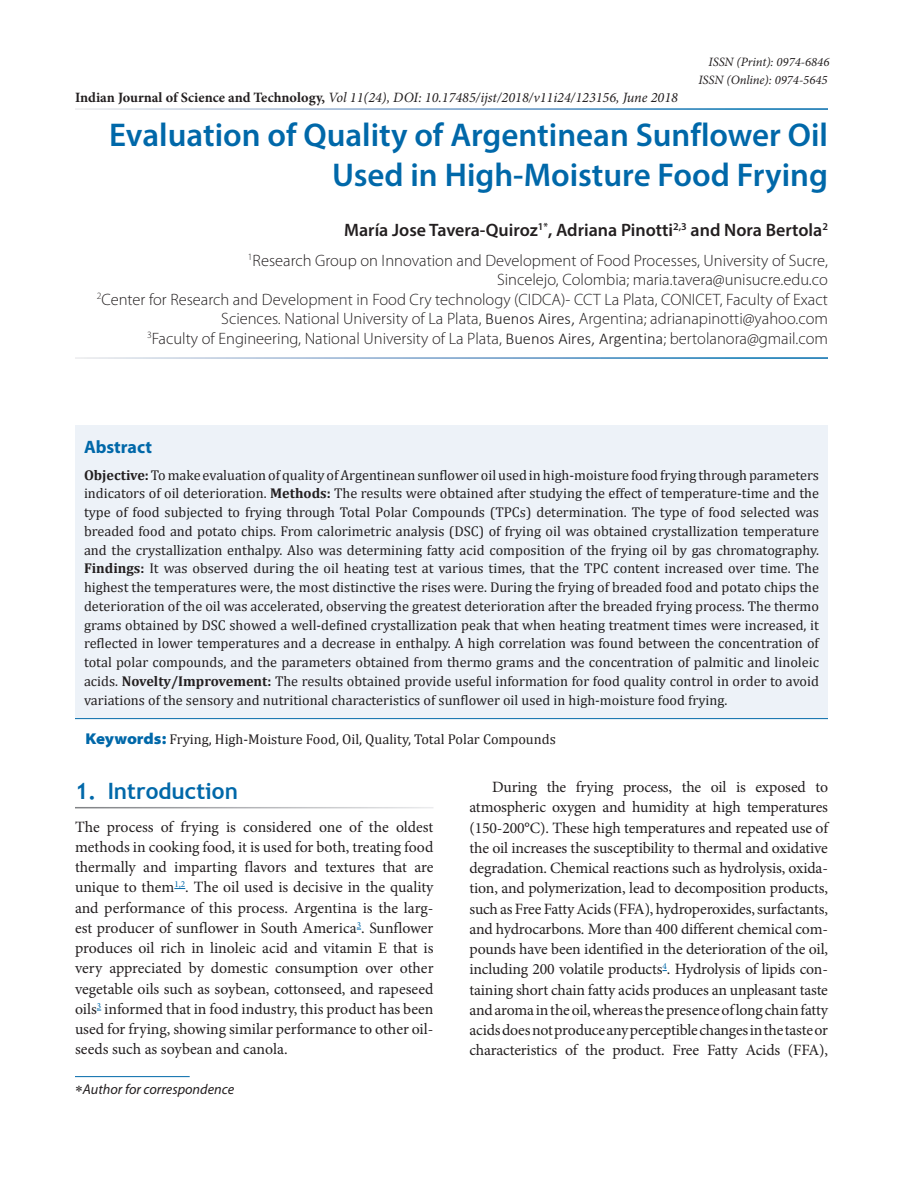
<style>
.page{position:relative;width:918px;height:1188px;background:#fff}
.page>*{position:absolute;margin:0;border:0;box-sizing:border-box;transform-origin:0 0}
.AT{font:600 33px/40.5px "Myriad Pro";color:#0068a9;text-align:right}
.t1{font:700 22.5px "Trebuchet MS";color:#0068a9}
.Author{font:600 18px "Myriad Pro";color:#231f20}
.Abs_Head{font:700 18px "Myriad Pro";color:#0068a9}
.Affiliation{font:300 16.5px/19.5px "Myriad Pro";color:#231f20;text-align:right}
.Body_Ind{font:15.75px/20.2px "Minion Pro";letter-spacing:-.015em;color:#231f20;text-align:justify}
.Text{font:15.75px/20.2px "Minion Pro";letter-spacing:-.005em;color:#231f20;text-align:justify}
.Abs_Text1{font:14.25px/18.8px "Cambria";color:#231f20;text-align:justify}
.t2{font:italic 14.25px "Minion Pro";color:#231f20}
.Keyword{font:14.25px "Cambria";color:#231f20}
.Footnote1{font:italic 14.25px "Myriad Pro";color:#231f20}
.t3{font:italic 12.75px "Minion Pro";color:#231f20}
.s1{font-weight:700;font-style:normal}
.s2{font-family:"Calibri"}
.s3{font-weight:700}
.s4{color:#222}
.s5{font-family:"Myriad Pro";font-weight:900;font-stretch:semi-expanded;font-size:15.75px;color:#0068a9}
</style>
<div class="page">
<div style="left:75px;top:425px;width:753px;height:293px;background:#edf2f8"></div>
<hr style="left:75px;top:718px;width:753px;height:1px;background:#0068a9">
<hr style="left:75px;top:1076px;width:115px;height:1px;background:#0068a9">
<p class="t2" style="left:75px;top:87px;width:604px"><span class="s1">Indian Journal of Science and Technology,</span> Vol 11(24), DOI: 10.17485/ijst/2018/v11i24/123156, June 2018</p>
<p class="t3" style="left:709px;top:53px;width:122px">ISSN (Print): 0974-6846</p>
<p class="t3" style="left:698px;top:71px;width:131px">ISSN (Online): 0974-5645</p>
<p class="AT" style="left:109px;top:114px;width:720px">Evaluation of Quality of Argentinean Sunflower Oil<br>Used in High-Moisture Food Frying</p>
<p class="Author" style="left:344px;top:218px;width:485px">María Jose Tavera-Quiroz<sup>1*</sup>, Adriana Pinotti<sup>2,3</sup> and Nora Bertola<sup>2</sup></p>
<p class="Affiliation" style="left:97px;top:251px;width:733px"><sup>1</sup>Research Group on Innovation and Development of Food Processes, University of Sucre,<br>Sincelejo, Colombia; maria.tavera@unisucre.edu.co<br><sup>2</sup>Center for Research and Development in Food Cry technology (CIDCA)- CCT La Plata, CONICET, Faculty of Exact Sciences. National University of La Plata, <span class="s2">Buenos Aires,</span> Argentina; adrianapinotti@yahoo.com<br><sup>3</sup>Faculty of Engineering, National University of La Plata, <span class="s2">Buenos Aires, Argentina</span>; bertolanora@gmail.com</p>
<p class="Abs_Head" style="left:84px;top:437px;width:70px">Abstract</p>
<p class="Abs_Text1" style="left:84px;top:465px;width:737px"><span class="s3">Objective:</span> To make evaluation of quality of Argentinean sunflower oil used in high-moisture food frying through parameters indicators of oil deterioration. <span class="s3">Methods:</span> The results were obtained after studying the effect of temperature-time and the type of food subjected to frying through Total Polar Compounds (TPCs) determination. The type of food selected was breaded food and potato chips. From calorimetric analysis (DSC) of frying oil was obtained crystallization temperature and the crystallization enthalpy. Also was determining fatty acid composition of the frying oil by gas chromatography.<br><span class="s3">Findings:</span> It was observed during the oil heating test at various times, that the TPC content increased over time. The highest the temperatures were, the most distinctive the rises were. During the frying of breaded food and potato chips the deterioration of the oil was accelerated, observing the greatest deterioration after the breaded frying process. The thermo grams obtained by DSC showed a well-defined crystallization peak that when heating treatment times were increased, it reflected in lower temperatures and a decrease in enthalpy. A high correlation was found between the concentration of total polar compounds, and the parameters obtained from thermo grams and the concentration of palmitic and linoleic acids. <span class="s3">Novelty/Improvement:</span> The results obtained provide useful information for food quality control in order to avoid variations of the sensory and nutritional characteristics of sunflower <span class="s4">oil used in high-moisture food frying.</span></p>
<p class="Keyword" style="left:86px;top:731px;width:472px"><span class="s5">Keywords:</span> Frying, High-Moisture Food, Oil, Quality, Total Polar Compounds</p>
<h1 class="t1" style="left:75px;top:777px;width:164px">1. Introduction</h1>
<p class="Text" style="left:75px;top:817px;width:360px">The process of frying is considered one of the oldest methods in cooking food, it is used for both, treating food thermally and imparting flavors and textures that are unique to them<sup>1,2</sup>. The oil used is decisive in the quality and performance of this process. Argentina is the larg&shy;est producer of sunflower in South America<sup>3</sup>. Sunflower produces oil rich in linoleic acid and vitamin E that is very appreciated by domestic consumption over other vegetable oils such as soybean, cottonseed, and rapeseed oils<sup>3</sup> informed that in food industry, this product has been used for frying, showing similar performance to other oil&shy;seeds such as soybean and canola.</p>
<p class="Body_Ind" style="left:470px;top:777px;width:360px;text-indent:22px">During the frying process, the oil is exposed to atmospheric oxygen and humidity at high temperatures (150-200°C). These high temperatures and repeated use of the oil increases the susceptibility to thermal and oxidative degradation. Chemical reactions such as hydrolysis, oxida&shy;tion, and polymerization, lead to decomposition products, such as Free Fatty Acids (FFA), hydroperoxides, surfactants, and hydrocarbons. More than 400 different chemical com&shy;pounds have been identified in the deterioration of the oil, including 200 volatile products<sup>4</sup>. Hydrolysis of lipids con&shy;taining short chain fatty acids produces an unpleasant taste and aroma in the oil, whereas the presence of long chain fatty acids does not produce any perceptible changes in the taste or characteristics of the product. Free Fatty Acids (FFA),</p>
<p class="Footnote1" style="left:83px;top:1081px;width:153px">Author for correspondence</p>
</div>
